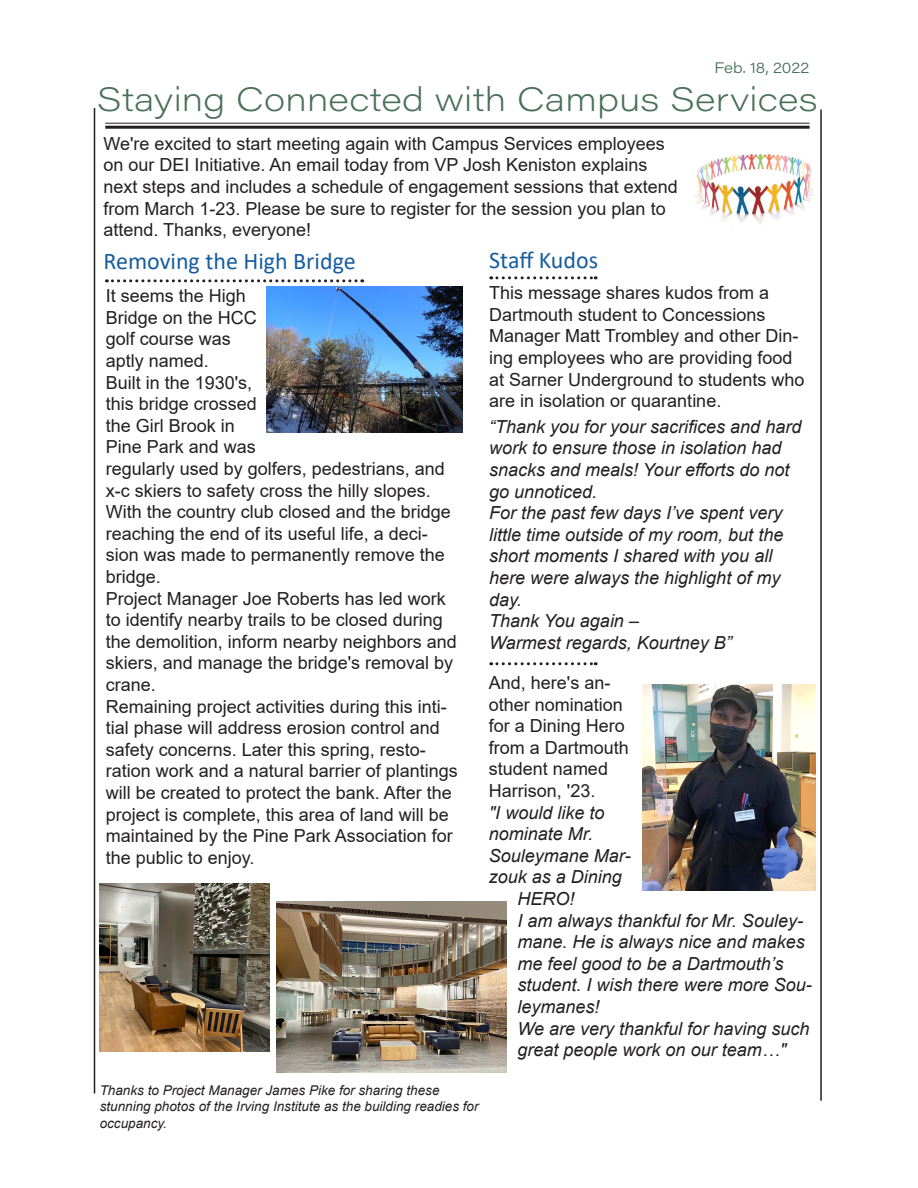
<style>
.page{position:relative;width:918px;height:1188px;background:#fff}
.page>*{position:absolute;margin:0;border:0;box-sizing:border-box;transform-origin:0 0}
.t1{font:33px "Acumin Variable Concept";letter-spacing:.005em;color:#497058;scale:1.06 1}
.t2{font:24px "Calibri";color:#175d9e}
.t3{font:18px/21.6px "Arial";color:#231f20}
.t4{font:italic 18px/21.6px "Arial";color:#231f20}
.t5{font:15px "Acumin Variable Concept";color:#497058}
.t6{font:italic 13.5px/16.2px "Arial";color:#231f20}
</style>
<div class="page">
<hr style="left:94px;top:108px;width:1px;height:986px;background:#231f20">
<hr style="left:105px;top:123px;width:705px;height:1px;background:#231f20">
<hr style="left:105px;top:126px;width:705px;height:3px;background:#231f20">
<hr style="left:820px;top:110px;width:2px;height:991px;background:#231f20">
<img style="left:695px;top:140px;width:127px;height:94px">
<svg style="left:491px;top:276px;width:105px;height:3px"></svg>
<svg style="left:106px;top:279px;width:257px;height:3px"></svg>
<img style="left:267px;top:287px;width:195px;height:146px">
<img style="left:276px;top:902px;width:231px;height:170px">
<img style="left:100px;top:884px;width:169px;height:167px">
<svg style="left:491px;top:662px;width:105px;height:3px"></svg>
<img style="left:642px;top:685px;width:174px;height:205px">
<p class="t5" style="left:714px;top:57px;width:97px">Feb. 18, 2022</p>
<p class="t1" style="left:97px;top:77px;width:682px">Staying Connected with Campus Services</p>
<p class="t3" style="left:103px;top:132px;width:576px">We're excited to start meeting again with Campus Services employees on our DEI Initiative. An email today from VP Josh Keniston explains next steps and includes a schedule of engagement sessions that extend from March 1-23. Please be sure to register for the session you plan to attend. Thanks, everyone!</p>
<p class="t2" style="left:103px;top:245px;width:254px">Removing the High Bridge</p>
<p class="t2" style="left:489px;top:243px;width:110px">Staff Kudos</p>
<p class="t3" style="left:106px;top:285px;width:153px">It seems the High<br>Bridge on the HCC golf course was aptly named.</p>
<p class="t3" style="left:106px;top:371px;width:347px">Built in the 1930's,<br>this bridge crossed<br>the Girl Brook in<br>Pine Park and was<br>regularly used by golfers, pedestrians, and x-c skiers to safety cross the hilly slopes.<br>With the country club closed and the bridge reaching the end of its useful life, a deci&shy;sion was made to permanently remove the bridge.</p>
<p class="t3" style="left:106px;top:587px;width:353px">Project Manager Joe Roberts has led work to identify nearby trails to be closed during the demolition, inform nearby neighbors and skiers, and manage the bridge's removal by crane.</p>
<p class="t3" style="left:106px;top:695px;width:354px">Remaining project activities during this inti&shy;tial phase will address erosion control and safety concerns. Later this spring, resto&shy;ration work and a natural barrier of plantings will be created to protect the bank. After the project is complete, this area of land will be maintained by the Pine Park Association for the public to enjoy.</p>
<p class="t3" style="left:489px;top:282px;width:317px">This message shares kudos from a Dartmouth student to Concessions Manager Matt Trombley and other Din&shy;ing employees who are providing food at Sarner Underground to students who are in isolation or quarantine.</p>
<p class="t4" style="left:489px;top:416px;width:314px">“Thank you for your sacrifices and hard work to ensure those in isolation had snacks and meals! Your efforts do not go unnoticed.</p>
<p class="t4" style="left:489px;top:502px;width:296px">For the past few days I’ve spent very little time outside of my room, but the short moments I shared with you all here were always the highlight of my day.</p>
<p class="t4" style="left:489px;top:610px;width:151px">Thank You again –</p>
<p class="t4" style="left:489px;top:632px;width:244px">Warmest regards, Kourtney B”</p>
<p class="t3" style="left:489px;top:672px;width:142px">And, here's an&shy;other nomination for a Dining Hero from a Dartmouth student named<br>Harrison, '23.</p>
<p class="t4" style="left:489px;top:802px;width:117px">"I would like to</p>
<p class="t4" style="left:489px;top:823px;width:106px">nominate Mr.</p>
<p class="t4" style="left:489px;top:845px;width:143px">Souleymane Mar-</p>
<p class="t4" style="left:489px;top:867px;width:135px">zouk as a Dining</p>
<p class="t4" style="left:518px;top:888px;width:59px">HERO!</p>
<p class="t4" style="left:518px;top:910px;width:296px">I am always thankful for Mr. Souley&shy;mane. He is always nice and makes me feel good to be a Dartmouth’s student. I wish there were more Sou&shy;leymanes!</p>
<p class="t4" style="left:518px;top:1018px;width:293px">We are very thankful for having such great people work on our team…"</p>
<p class="t6" style="left:100px;top:1083px;width:380px">Thanks to Project Manager James Pike for sharing these stunning photos of the Irving Institute as the building readies for occupancy.</p>
</div>
